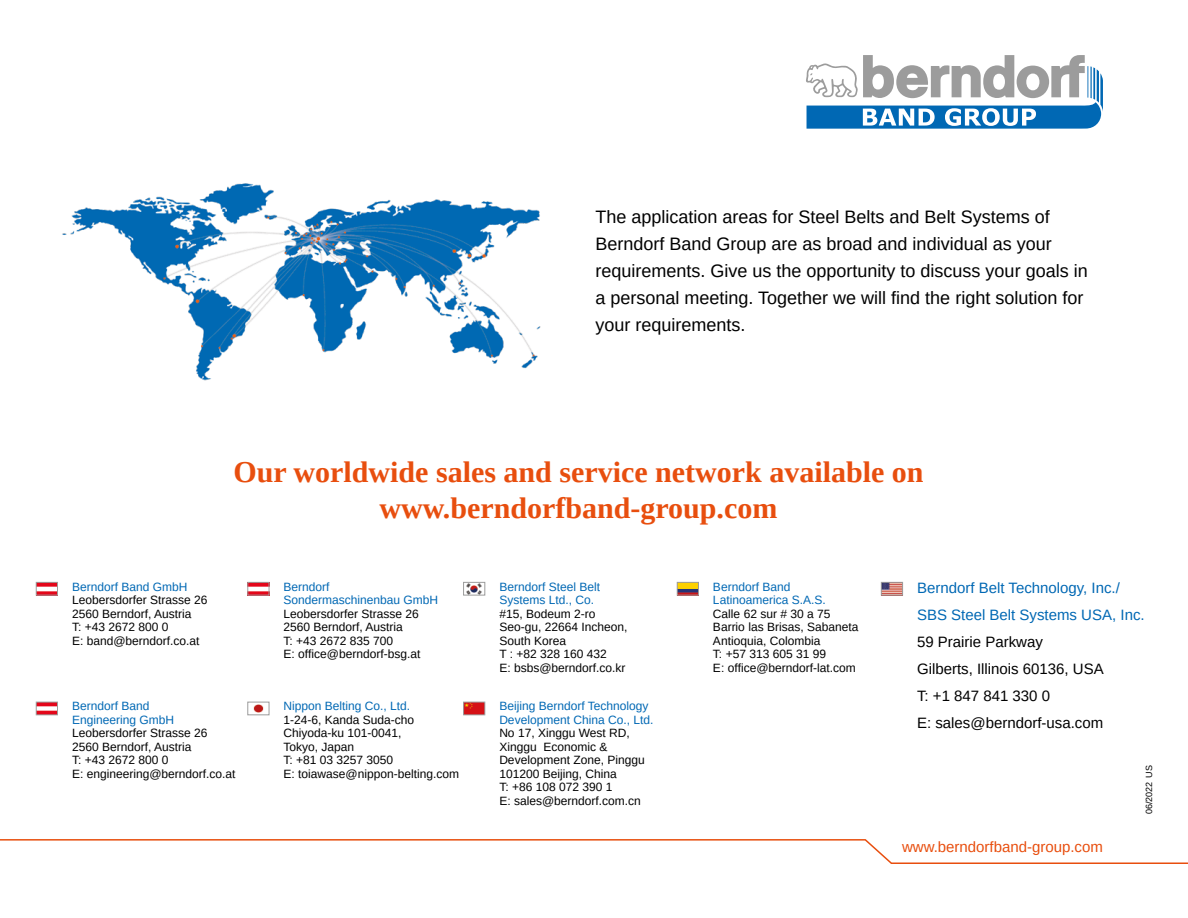
<style>
.page{position:relative;width:1188px;height:918px;background:#fff}
.page>*{position:absolute;margin:0;border:0;box-sizing:border-box;transform-origin:0 0}
.DE_Zwischenüberschri{font:700 30px/36px "Liberation Serif";color:#e84e0e;text-align:center}
.DE_Lauftext{font:18px/27px "Liberation Sans";color:#000}
.Tochter_Groß{font:15px "Liberation Sans";color:#000}
.Tochter_Groß-2{font:15px/27px "Liberation Sans";color:#0068b4}
.Tochter_Groß-3{font:15px "Liberation Sans";color:#e84e0e}
.Töchter{font:12px/13.5px "Liberation Sans";color:#000}
.Töchter-2{font:12px/13.5px "Liberation Sans";color:#0068b4}
.t1{font:9px "Liberation Sans";color:#000}
</style>
<div class="page">
<svg style="left:0;top:839px;width:1188px;height:25px"></svg>
<svg style="left:806px;top:55px;width:297px;height:74px"></svg>
<img style="left:249px;top:584px;width:18px;height:9px">
<div style="left:247px;top:582px;width:22px;height:13px;border:1px solid #9c9c9c"></div>
<img style="left:465px;top:704px;width:18px;height:9px">
<div style="left:463px;top:702px;width:22px;height:13px;border:1px solid #9c9c9c"></div>
<img style="left:38px;top:704px;width:18px;height:9px">
<div style="left:36px;top:702px;width:22px;height:13px;border:1px solid #9c9c9c"></div>
<img style="left:38px;top:584px;width:18px;height:9px">
<div style="left:36px;top:582px;width:22px;height:13px;border:1px solid #9c9c9c"></div>
<img style="left:679px;top:584px;width:18px;height:9px">
<div style="left:677px;top:582px;width:22px;height:13px;border:1px solid #9c9c9c"></div>
<img style="left:466px;top:584px;width:16px;height:9px">
<div style="left:463px;top:582px;width:22px;height:13px;border:1px solid #9c9c9c"></div>
<img style="left:883px;top:584px;width:18px;height:9px">
<div style="left:881px;top:582px;width:22px;height:13px;border:1px solid #9c9c9c"></div>
<img style="left:253px;top:704px;width:11px;height:9px">
<div style="left:247px;top:702px;width:22px;height:13px;border:1px solid #9c9c9c"></div>
<img style="left:62px;top:183px;width:479px;height:198px">
<p class="DE_Lauftext" style="left:595px;top:203px;width:494px">The application areas for Steel Belts and Belt Systems of Berndorf Band Group are as broad and individual as your requirements. Give us the opportunity to discuss your goals in a personal meeting. Together we will find the right solution for your requirements.</p>
<p class="DE_Zwischenüberschri" style="left:233px;top:454px;width:692px">Our worldwide sales and service network available on www.berndorfband-group.com</p>
<p class="Töchter-2" style="left:72px;top:580px;width:117px">Berndorf Band GmbH</p>
<p class="Töchter" style="left:72px;top:593px;width:137px">Leobersdorfer Strasse 26</p>
<p class="Töchter" style="left:72px;top:607px;width:121px">2560 Berndorf, Austria</p>
<p class="Töchter" style="left:72px;top:620px;width:98px">T: +43 2672 800 0</p>
<p class="Töchter" style="left:72px;top:634px;width:129px">E: band@berndorf.co.at</p>
<p class="Töchter-2" style="left:72px;top:700px;width:104px">Berndorf Band<br>Engineering GmbH</p>
<p class="Töchter" style="left:72px;top:727px;width:137px">Leobersdorfer Strasse 26</p>
<p class="Töchter" style="left:72px;top:740px;width:121px">2560 Berndorf, Austria</p>
<p class="Töchter" style="left:72px;top:754px;width:98px">T: +43 2672 800 0</p>
<p class="Töchter" style="left:72px;top:767px;width:165px">E: engineering@berndorf.co.at</p>
<p class="Töchter-2" style="left:284px;top:580px;width:156px">Berndorf<br>Sondermaschinenbau GmbH</p>
<p class="Töchter" style="left:284px;top:607px;width:137px">Leobersdorfer Strasse 26</p>
<p class="Töchter" style="left:284px;top:620px;width:121px">2560 Berndorf, Austria</p>
<p class="Töchter" style="left:284px;top:634px;width:111px">T: +43 2672 835 700</p>
<p class="Töchter" style="left:284px;top:647px;width:138px">E: office@berndorf-bsg.at</p>
<p class="Töchter-2" style="left:284px;top:700px;width:128px">Nippon Belting Co., Ltd.</p>
<p class="Töchter" style="left:284px;top:713px;width:132px">1-24-6, Kanda Suda-cho</p>
<p class="Töchter" style="left:284px;top:727px;width:120px">Chiyoda-ku 101-0041,<br>Tokyo, Japan</p>
<p class="Töchter" style="left:284px;top:754px;width:111px">T: +81 03 3257 3050</p>
<p class="Töchter" style="left:284px;top:767px;width:177px">E: toiawase@nippon-belting.com</p>
<p class="Töchter-2" style="left:499px;top:580px;width:102px">Berndorf Steel Belt<br>Systems Ltd., Co.</p>
<p class="Töchter" style="left:499px;top:607px;width:98px">#15, Bodeum 2-ro</p>
<p class="Töchter" style="left:499px;top:620px;width:130px">Seo-gu, 22664 Incheon,<br>South Korea</p>
<p class="Töchter" style="left:499px;top:647px;width:109px">T : +82 328 160 432</p>
<p class="Töchter" style="left:499px;top:661px;width:128px">E: bsbs@berndorf.co.kr</p>
<p class="Töchter-2" style="left:499px;top:700px;width:151px">Beijing Berndorf Technology</p>
<p class="Töchter-2" style="left:499px;top:713px;width:156px">Development China Co., Ltd.</p>
<p class="Töchter" style="left:499px;top:727px;width:132px">No 17, Xinggu West RD,</p>
<p class="Töchter" style="left:499px;top:740px;width:147px">Xinggu Economic &amp;<br>Development Zone, Pinggu<br>101200 Beijing, China</p>
<p class="Töchter" style="left:499px;top:781px;width:115px">T: +86 108 072 390 1</p>
<p class="Töchter" style="left:499px;top:794px;width:143px">E: sales@berndorf.com.cn</p>
<p class="Töchter-2" style="left:713px;top:580px;width:114px">Berndorf Band<br>Latinoamerica S.A.S.</p>
<p class="Töchter" style="left:713px;top:607px;width:119px">Calle 62 sur # 30 a 75</p>
<p class="Töchter" style="left:713px;top:620px;width:147px">Barrio las Brisas, Sabaneta</p>
<p class="Töchter" style="left:713px;top:634px;width:109px">Antioquia, Colombia</p>
<p class="Töchter" style="left:713px;top:647px;width:115px">T: +57 313 605 31 99</p>
<p class="Töchter" style="left:713px;top:661px;width:144px">E: office@berndorf-lat.com</p>
<p class="Tochter_Groß-2" style="left:917px;top:574px;width:229px">Berndorf Belt Technology, Inc./<br>SBS Steel Belt Systems USA, Inc.</p>
<p class="Tochter_Groß" style="left:917px;top:632px;width:127px">59 Prairie Parkway</p>
<p class="Tochter_Groß" style="left:917px;top:659px;width:188px">Gilberts, Illinois 60136, USA</p>
<p class="Tochter_Groß" style="left:917px;top:686px;width:135px">T: +1 847 841 330 0</p>
<p class="Tochter_Groß" style="left:917px;top:713px;width:188px">E: sales@berndorf-usa.com</p>
<p class="Tochter_Groß-3" style="left:902px;top:837px;width:202px">www.berndorfband-group.com</p>
<p class="t1" style="left:1143px;top:814px;width:50px;rotate:-90deg">06/2022 US</p>
</div>
